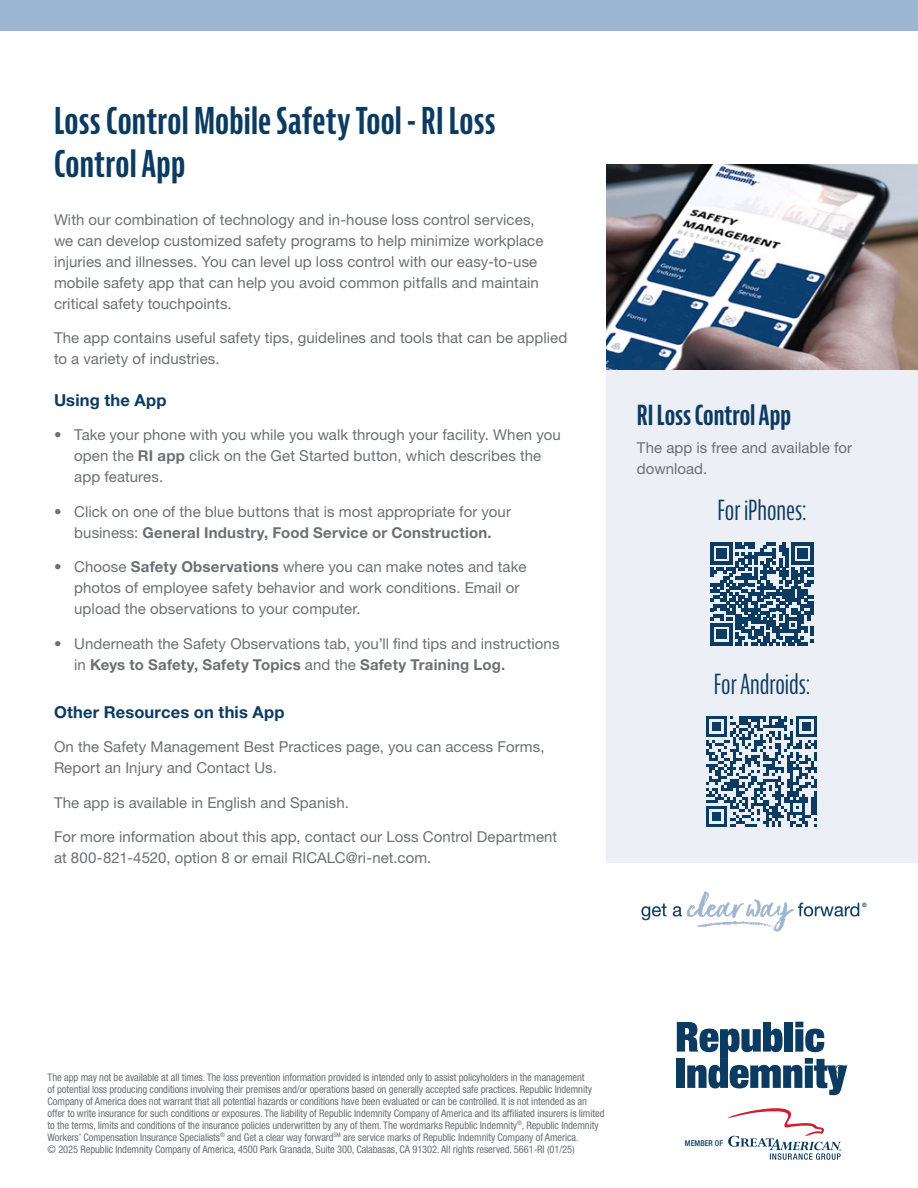
<style>
.page{position:relative;width:918px;height:1188px;background:#fff}
.page>*{position:absolute;margin:0;border:0;box-sizing:border-box;transform-origin:0 0}
.t1{font:700 extra-condensed 36px/43.2px "Bernina Sans";letter-spacing:.005em;color:#0b3b60}
.t2{font:extra-condensed 27px "Bernina Sans";letter-spacing:-.005em;color:#0b3b60}
.t3{font:700 extra-condensed 27px "Bernina Sans";color:#0b3b60}
.t4{font:700 16.5px "Helvetica Neue LT Std";letter-spacing:.01em;color:#0b3b60}
.t5{font:15px/21px "Helvetica Neue LT Std";letter-spacing:.005em;color:#6d6f73}
.t6{font:condensed 10.5px/12px "Helvetica Neue LT Std";letter-spacing:-.01em;color:#6d6f73}
.t7{font:500 condensed 8.1px "Helvetica Neue LT Std";color:#0b3b60}
.s1{font-weight:700}
</style>
<div class="page">
<div style="left:0;top:0;width:918px;height:31px;background:#9bb6d3"></div>
<img style="left:606px;top:164px;width:312px;height:207px">
<svg style="left:677px;top:1022px;width:170px;height:73px"></svg>
<svg style="left:728px;top:1108px;width:113px;height:52px"></svg>
<div style="left:606px;top:371px;width:312px;height:492px;background:#eceff5"></div>
<img style="left:641px;top:891px;width:226px;height:41px">
<svg style="left:706px;top:716px;width:111px;height:111px"></svg>
<svg style="left:711px;top:543px;width:102px;height:102px"></svg>
<h1 class="t1" style="left:54px;top:100px;width:443px">Loss Control Mobile Safety Tool - RI Loss<br>Control App</h1>
<p class="t5" style="left:54px;top:209px;width:491px">With our combination of technology and in-house loss control services, we can develop customized safety programs to help minimize workplace injuries and illnesses. You can level up loss control with our easy-to-use mobile safety app that can help you avoid common pitfalls and maintain critical safety touchpoints.</p>
<p class="t5" style="left:54px;top:327px;width:515px">The app contains useful safety tips, guidelines and tools that can be applied to a variety of industries.</p>
<p class="t4" style="left:54px;top:389px;width:114px">Using the App</p>
<p class="t5" style="left:74px;top:424px;width:488px;text-indent:-20px">• Take your phone with you while you walk through your facility. When you open the <span class="s1">RI app</span> click on the Get Started button, which describes the app features.</p>
<p class="t5" style="left:54px;top:501px;width:459px;text-align:center">• Click on one of the blue buttons that is most appropriate for your business: <span class="s1">General Industry, Food Service or Construction.</span></p>
<p class="t5" style="left:74px;top:556px;width:454px;text-indent:-20px">• Choose <span class="s1">Safety Observations</span> where you can make notes and take photos of employee safety behavior and work conditions. Email or upload the observations to your computer.</p>
<p class="t5" style="left:74px;top:633px;width:487px;text-indent:-20px">• Underneath the Safety Observations tab, you’ll find tips and instructions in <span class="s1">Keys to Safety, Safety Topics</span> and the <span class="s1">Safety Training Log.</span></p>
<p class="t4" style="left:54px;top:701px;width:232px">Other Resources on this App</p>
<p class="t5" style="left:54px;top:736px;width:492px">On the Safety Management Best Practices page, you can access Forms,<br>Report an Injury and Contact Us.</p>
<p class="t5" style="left:54px;top:792px;width:296px">The app is available in English and Spanish.</p>
<p class="t5" style="left:54px;top:826px;width:505px">For more information about this app, contact our Loss Control Department at 800-821-4520, option 8 or email RICALC@ri-net.com.</p>
<h2 class="t3" style="left:637px;top:400px;width:156px">RI Loss Control App</h2>
<p class="t5" style="left:637px;top:437px;width:217px">The app is free and available for download.</p>
<h2 class="t2" style="left:718px;top:495px;width:90px">For iPhones:</h2>
<h2 class="t2" style="left:714px;top:669px;width:98px">For Androids:</h2>
<p class="t6" style="left:48px;top:1071px;width:558px">The app may not be available at all times. The loss prevention information provided is intended only to assist policyholders in the management<br>of potential loss producing conditions involving their premises and/or operations based on generally accepted safe practices. Republic Indemnity Company of America does not warrant that all potential hazards or conditions have been evaluated or can be controlled. It is not intended as an offer to write insurance for such conditions or exposures. The liability of Republic Indemnity Company of America and its affiliated insurers is limited to the terms, limits and conditions of the insurance policies underwritten by any of them. The wordmarks Republic Indemnity<sup>®</sup>, Republic Indemnity Workers’ Compensation Insurance Specialists<sup>®</sup> and Get a clear way forward<sup>SM</sup> are service marks of Republic Indemnity Company of America.<br>© 2025 Republic Indemnity Company of America, 4500 Park Granada, Suite 300, Calabasas, CA 91302. All rights reserved. 5661-RI (01/25)</p>
<p class="t7" style="left:685px;top:1139px;width:40px">MEMBER OF</p>
</div>
